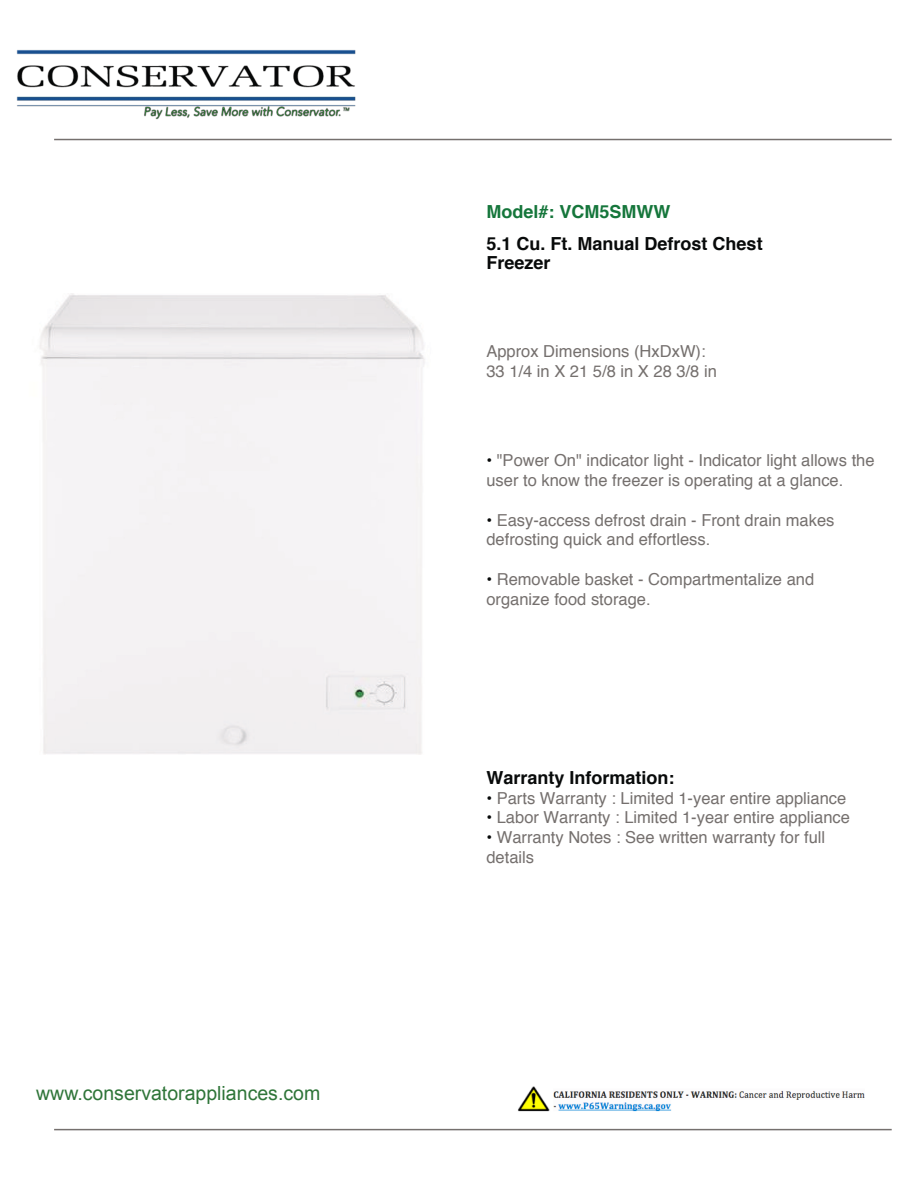
<style>
.page{position:relative;width:919px;height:1188px;background:#fff}
.page>*{position:absolute;margin:0;border:0;box-sizing:border-box;transform-origin:0 0}
.t1{font:19.5px "Arial";color:#2f7539}
.t2{font:700 18px/18.6px "Helvetica";color:#080a0a}
.t3{font:700 18px "Helvetica";color:#15763b}
.t4{font:16.5px/19.8px "Helvetica";color:#75706e}
.s1{font-weight:700;color:#080a0a}
</style>
<div class="page">
<hr style="left:54px;top:139px;width:837px;height:1px;background:#75706e">
<img style="left:39px;top:294px;width:386px;height:460px">
<hr style="left:54px;top:1129px;width:837px;height:1px;background:#75706e">
<img style="left:16px;top:50px;width:373px;height:91px">
<img style="left:518px;top:1086px;width:347px;height:26px">
<p class="t1" style="left:36px;top:1086px;width:285px">www.conservatorappliances.com</p>
<p class="t3" style="left:486px;top:204px;width:185px">Model#: VCM5SMWW</p>
<p class="t2" style="left:486px;top:236px;width:278px">5.1 Cu. Ft. Manual Defrost Chest<br>Freezer</p>
<p class="t4" style="left:486px;top:342px;width:232px">Approx Dimensions (HxDxW):<br>33 1/4 in X 21 5/8 in X 28 3/8 in</p>
<p class="t4" style="left:486px;top:452px;width:389px"><span class="s1">•</span> "Power On" indicator light - Indicator light allows the user to know the freezer is operating at a glance.</p>
<p class="t4" style="left:486px;top:511px;width:349px"><span class="s1">•</span> Easy-access defrost drain - Front drain makes defrosting quick and effortless.</p>
<p class="t4" style="left:486px;top:570px;width:329px"><span class="s1">•</span> Removable basket - Compartmentalize and organize food storage.</p>
<p class="t2" style="left:486px;top:769px;width:190px">Warranty Information:</p>
<p class="t4" style="left:486px;top:789px;width:361px"><span class="s1">•</span> Parts Warranty : Limited 1-year entire appliance</p>
<p class="t4" style="left:486px;top:809px;width:365px"><span class="s1">•</span> Labor Warranty : Limited 1-year entire appliance</p>
<p class="t4" style="left:486px;top:828px;width:340px"><span class="s1">•</span> Warranty Notes : See written warranty for full details</p>
</div>
